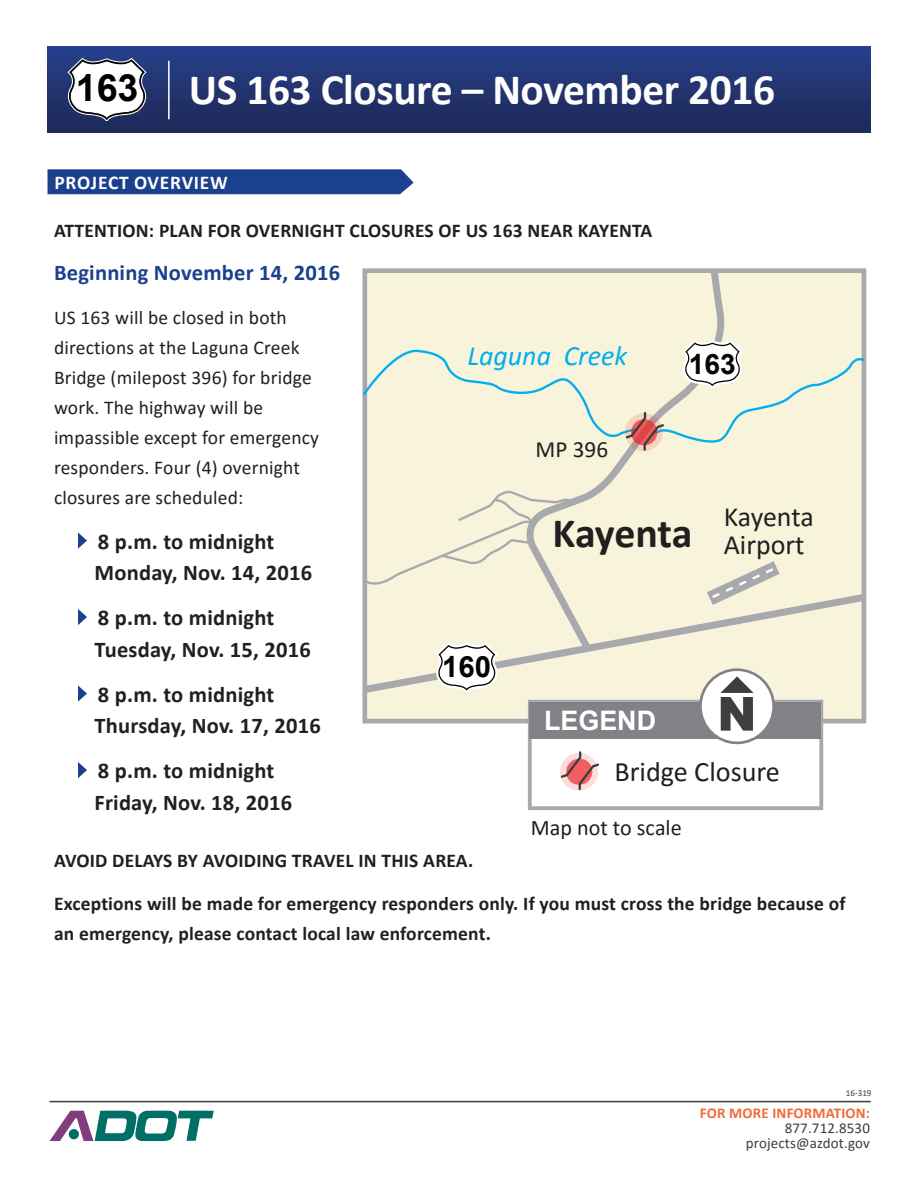
<style>
.page{position:relative;width:918px;height:1188px;background:#fff}
.page>*{position:absolute;margin:0;border:0;box-sizing:border-box;transform-origin:0 0}
.Head-Head{font:700 43.5px "Calibri";letter-spacing:-.01em;color:#fff}
.t1{font:700 41.85px "Calibri";letter-spacing:-.01em;color:#231f20}
.t2{font:700 37.5px "Arial";color:#000}
.t3{font:700 29.25px "Arial";color:#050504}
.t4{font:28.2px "Calibri";color:#231f20}
.t5{font:700 28.05px "Arial";color:#050504}
.t6{font:27.9px/27.9px "Calibri";color:#231f20}
.t7{font:italic 27.9px "Calibri";color:#00aeef}
.t8{font:700 26.85px "Arial";color:#fff}
.t9{font:23.25px "Calibri";color:#231f20}
.Paragraph_Style_2{font:700 22.5px/31.5px "Calibri";letter-spacing:.01em;color:#231f20}
.copy{font:700 22.5px "Calibri";letter-spacing:.01em;color:#1b408d}
.t10{font:22.2px "Calibri";color:#231f20}
.copy-2{font:700 19.5px/30px "Calibri";letter-spacing:.01em;color:#231f20}
.copy-3{font:19.5px/30px "Calibri";letter-spacing:.01em;color:#231f20}
.Body_-_SubHead{font:700 19.5px "Calibri";letter-spacing:.04em;color:#fff}
.Body_-_Body_9pt{font:15px "Calibri";letter-spacing:.01em;color:#3e3e3f}
.Body_-_Body_9pt-2{font:700 15px "Calibri";letter-spacing:.01em;color:#f26a37}
.t11{font:9px "Calibri";color:#3e3e3f}
</style>
<div class="page">
<div style="left:48px;top:169px;width:366px;height:25px;background:#1b408d"></div>
<div style="left:47px;top:47px;width:824px;height:85px;background:linear-gradient(to bottom,#26408b,#1e2857)"></div>
<svg style="left:50px;top:1111px;width:164px;height:30px"></svg>
<hr style="left:50px;top:1101px;width:821px;height:1px;background:#3e3e3f">
<svg style="left:78px;top:532px;width:9px;height:17px"></svg>
<svg style="left:78px;top:609px;width:9px;height:16px"></svg>
<svg style="left:78px;top:685px;width:9px;height:17px"></svg>
<svg style="left:78px;top:762px;width:9px;height:16px"></svg>
<div style="left:365px;top:271px;width:499px;height:450px;background:#f7f4db"></div>
<div style="left:362px;top:268px;width:504px;height:455px;border:5px solid #a8a9ad"></div>
<svg style="left:521px;top:268px;width:204px;height:238px"></svg>
<svg style="left:362px;top:589px;width:505px;height:109px"></svg>
<svg style="left:362px;top:489px;width:211px;height:100px"></svg>
<svg style="left:691px;top:561px;width:104px;height:56px"></svg>
<svg style="left:362px;top:339px;width:504px;height:113px"></svg>
<svg style="left:432px;top:642px;width:69px;height:51px"></svg>
<div style="left:528px;top:700px;width:295px;height:110px;border:4px solid #a8a9ad"></div>
<div style="left:530px;top:702px;width:291px;height:36px;background:#808285"></div>
<div style="left:700px;top:670px;width:74px;height:73px;background:#fff;border-radius:50%"></div>
<div style="left:699px;top:668px;width:76px;height:76px;border:3px solid #808285;border-radius:50%"></div>
<svg style="left:721px;top:676px;width:33px;height:55px"></svg>
<svg style="left:560px;top:751px;width:39px;height:40px"></svg>
<svg style="left:67px;top:58px;width:80px;height:63px"></svg>
<hr style="left:168px;top:61px;width:2px;height:58px;background:#fff">
<p class="t2" style="left:76px;top:62px;width:64px">163</p>
<p class="Head-Head" style="left:189px;top:59px;width:588px">US 163 Closure – November 2016</p>
<p class="Body_-_SubHead" style="left:54px;top:168px;width:175px">PROJECT OVERVIEW</p>
<p class="copy-2" style="left:54px;top:215px;width:600px">ATTENTION: PLAN FOR OVERNIGHT CLOSURES OF US 163 NEAR KAYENTA</p>
<p class="copy" style="left:54px;top:257px;width:288px">Beginning November 14, 2016</p>
<p class="copy-3" style="left:54px;top:302px;width:267px">US 163 will be closed in both directions at the Laguna Creek<br>Bridge (milepost 396) for bridge work. The highway will be impassible except for emergency responders. Four (4) overnight closures are scheduled:</p>
<p class="Paragraph_Style_2" style="left:94px;top:525px;width:219px">8 p.m. to midnight<br>Monday, Nov. 14, 2016</p>
<p class="Paragraph_Style_2" style="left:94px;top:601px;width:218px">8 p.m. to midnight<br>Tuesday, Nov. 15, 2016</p>
<p class="Paragraph_Style_2" style="left:94px;top:678px;width:228px">8 p.m. to midnight<br>Thursday, Nov. 17, 2016</p>
<p class="Paragraph_Style_2" style="left:94px;top:754px;width:199px">8 p.m. to midnight<br>Friday, Nov. 18, 2016</p>
<p class="t7" style="left:467px;top:336px;width:161px">Laguna Creek</p>
<p class="t5" style="left:689px;top:344px;width:48px">163</p>
<p class="t9" style="left:536px;top:433px;width:74px">MP 396</p>
<p class="t6" style="left:724px;top:502px;width:91px">Kayenta<br>Airport</p>
<p class="t1" style="left:553px;top:504px;width:141px">Kayenta</p>
<p class="t3" style="left:442px;top:646px;width:50px">160</p>
<p class="t8" style="left:544px;top:702px;width:113px">LEGEND</p>
<p class="t4" style="left:614px;top:752px;width:167px">Bridge Closure</p>
<p class="t10" style="left:531px;top:813px;width:152px">Map not to scale</p>
<p class="copy-2" style="left:54px;top:845px;width:421px">AVOID DELAYS BY AVOIDING TRAVEL IN THIS AREA.</p>
<p class="copy-2" style="left:54px;top:888px;width:793px">Exceptions will be made for emergency responders only. If you must cross the bridge because of an emergency, please contact local law enforcement.</p>
<p class="t11" style="left:846px;top:1087px;width:27px">16-319</p>
<p class="Body_-_Body_9pt-2" style="left:700px;top:1103px;width:172px">FOR MORE INFORMATION:</p>
<p class="Body_-_Body_9pt" style="left:785px;top:1118px;width:87px">877.712.8530</p>
<p class="Body_-_Body_9pt" style="left:746px;top:1133px;width:126px">projects@azdot.gov</p>
</div>
